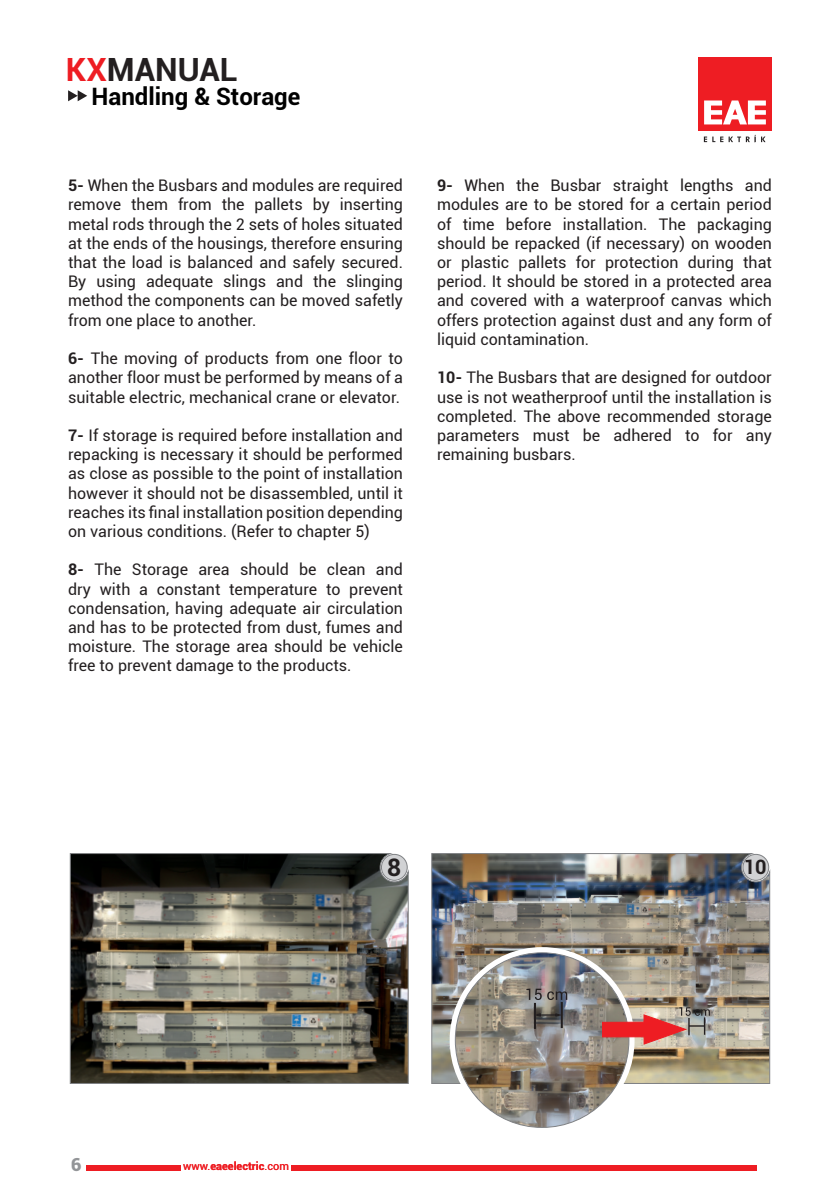
<style>
.page{position:relative;width:840px;height:1191px;background:#fff}
.page>*{position:absolute;margin:0;border:0;box-sizing:border-box;transform-origin:0 0}
.t1{font:700 32px "Roboto";color:#231f20}
.t2{font:700 24.4px "Roboto";color:#231f20}
.t3{font:700 24px "Roboto";color:#000}
.t4{font:700 20px "Roboto";color:#231f20}
.t5{font:900 18px "Roboto";color:#939598}
.t6{font:16px/19.2px "Roboto";color:#231f20;text-align:justify}
.t7{font:700 11px "Roboto";color:#ee1d23}
.s1{color:#ee1d23}
.s2{font-weight:700}
.s3{font-weight:400}
</style>
<div class="page">
<div style="left:697px;top:57px;width:74px;height:73px;background:#ee1d23"></div>
<svg style="left:704px;top:100px;width:61px;height:24px"></svg>
<svg style="left:703px;top:137px;width:3px;height:5px"></svg>
<svg style="left:712px;top:135px;width:53px;height:7px"></svg>
<div style="left:291px;top:1164px;width:464px;height:6px;background:#ee1d23"></div>
<div style="left:87px;top:1164px;width:94px;height:6px;background:#ee1d23"></div>
<svg style="left:68px;top:90px;width:19px;height:11px"></svg>
<img style="left:431px;top:853px;width:338px;height:231px">
<div style="left:742px;top:854px;width:26px;height:26px;background:#d1d2d4;border-radius:50%"></div>
<div style="left:742px;top:854px;width:26px;height:26px;border:1px solid #808285;border-radius:50%"></div>
<svg style="left:449px;top:947px;width:185px;height:186px"></svg>
<img style="left:455px;top:952px;width:173px;height:175px;border-radius:87px">
<hr style="left:533px;top:1003px;width:2px;height:26px;background:#231f20">
<hr style="left:560px;top:1002px;width:2px;height:26px;background:#231f20">
<svg style="left:526px;top:988px;width:41px;height:12px"></svg>
<svg style="left:535px;top:1013px;width:26px;height:3px"></svg>
<svg style="left:601px;top:1007px;width:108px;height:37px;background:#c37c76"></svg>
<img style="left:70px;top:853px;width:338px;height:231px">
<div style="left:381px;top:854px;width:26px;height:26px;background:#d1d2d4;border-radius:50%"></div>
<div style="left:381px;top:854px;width:26px;height:26px;border:1px solid #808285;border-radius:50%"></div>
<h1 class="t1" style="left:66px;top:47px;width:173px"><span class="s1">KX</span>MANUAL</h1>
<h3 class="t3" style="left:91px;top:79px;width:210px">Handling &amp; Storage</h3>
<p class="t6" style="left:68px;top:175px;width:336px"><span class="s2">5-</span> When the Busbars and modules are required remove them from the pallets by inserting metal rods through the 2 sets of holes situated at the ends of the housings, therefore ensuring that the load is balanced and safely secured.<br>By using adequate slings and the slinging method the components can be moved safetly from one place to another.</p>
<p class="t6" style="left:68px;top:348px;width:336px"><span class="s2">6-</span> The moving of products from one floor to another floor must be performed by means of a suitable electric, mechanical crane or elevator.</p>
<p class="t6" style="left:68px;top:425px;width:336px"><span class="s2">7-</span> If storage is required before installation and repacking is necessary it should be performed as close as possible to the point of installation however it should not be disassembled, until it reaches its final installation position depending on various conditions. (Refer to chapter 5)</p>
<p class="t6" style="left:68px;top:559px;width:336px"><span class="s2">8-</span> The Storage area should be clean and dry with a constant temperature to prevent condensation, having adequate air circulation and has to be protected from dust, fumes and moisture. The storage area should be vehicle free to prevent damage to the products.</p>
<p class="t6" style="left:437px;top:175px;width:336px"><span class="s2">9-</span> When the Busbar straight lengths and modules are to be stored for a certain period of time before installation. The packaging should be repacked (if necessary) on wooden or plastic pallets for protection during that period. It should be stored in a protected area and covered with a waterproof canvas which offers protection against dust and any form of liquid contamination.</p>
<p class="t6" style="left:437px;top:367px;width:336px"><span class="s2">10-</span> The Busbars that are designed for outdoor use is not weatherproof until the installation is completed. The above recommended storage parameters must be adhered to for any remaining busbars.</p>
<h2 class="t2" style="left:387px;top:850px;width:15px">8</h2>
<p class="t4" style="left:743px;top:853px;width:24px">10</p>
<p class="t5" style="left:71px;top:1151px;width:12px">6</p>
<p class="t7" style="left:183px;top:1158px;width:107px"><span class="s3">www.</span>eaeelectric<span class="s3">.com</span></p>
</div>
